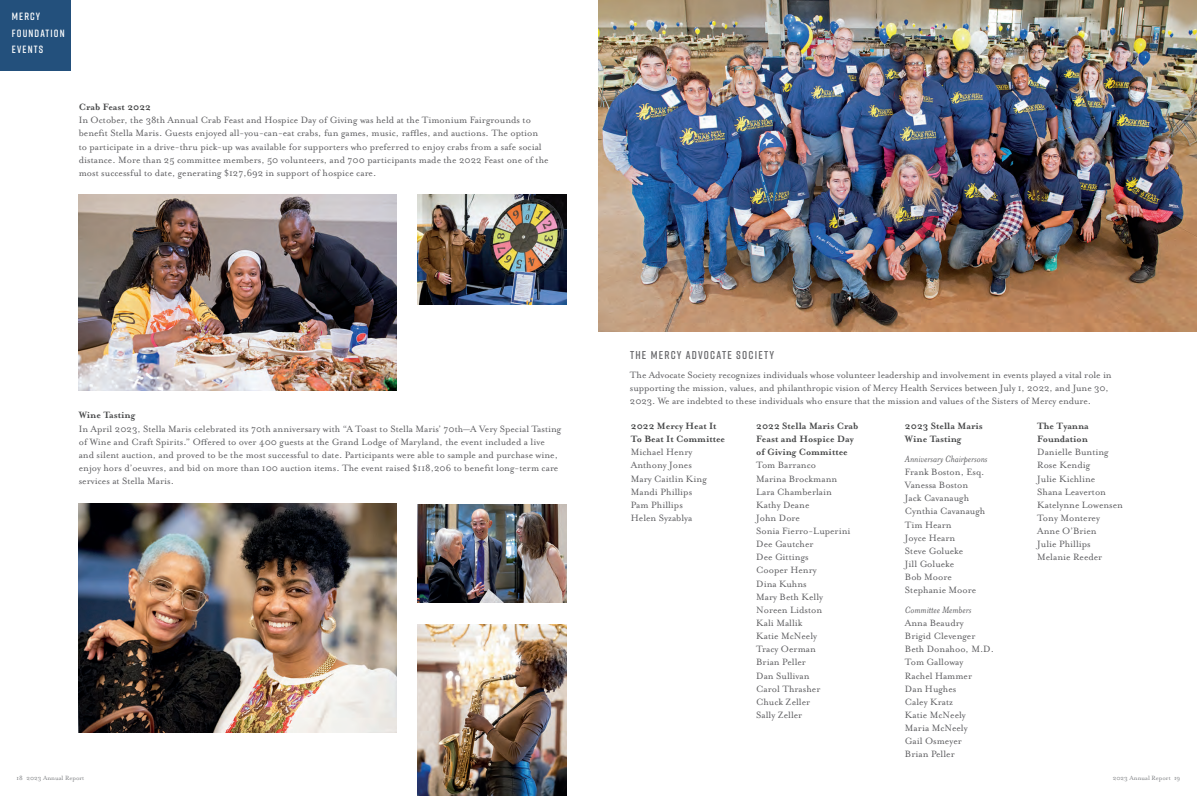
<style>
.page{position:relative;width:1197px;height:796px;background:#fff}
.page>*{position:absolute;margin:0;border:0;box-sizing:border-box;transform-origin:0 0}
.t1{font:600 11.38px "Rift";letter-spacing:.11em;color:#69696c}
.t2{font:10.5px/13.1px "Mrs Eaves Roman";color:#5c5c5f}
.t3{font:700 10.5px/13.1px "Mrs Eaves";color:#454647}
.t4{font:italic 10.5px "Mrs Eaves";color:#5c5c5f}
.t5{font:600 10.5px/16.6px "Rift";letter-spacing:.11em;color:#fff}
.t6{font:7px "Mrs Eaves Roman";color:#808285}
</style>
<div class="page">
<img style="left:79px;top:194px;width:317px;height:196px">
<img style="left:417px;top:194px;width:150px;height:110px">
<img style="left:79px;top:503px;width:318px;height:229px">
<div style="left:0;top:0;width:71px;height:71px;background:#23507c"></div>
<img style="left:417px;top:624px;width:150px;height:171px">
<img style="left:417px;top:504px;width:150px;height:98px">
<img style="left:598px;top:0;width:599px;height:331px">
<p class="t5" style="left:12px;top:8px;width:30px">MERCY</p>
<p class="t5" style="left:12px;top:24px;width:54px">FOUNDATION<br>EVENTS</p>
<p class="t3" style="left:79px;top:100px;width:74px">Crab Feast 2022</p>
<p class="t2" style="left:79px;top:114px;width:471px">In October, the 38th Annual Crab Feast and Hospice Day of Giving was held at the Timonium Fairgrounds to benefit Stella Maris. Guests enjoyed all-you-can-eat crabs, fun games, music, raffles, and auctions. The option to participate in a drive-thru pick-up was available for supporters who preferred to enjoy crabs from a safe social distance. More than 25 committee members, 50 volunteers, and 700 participants made the 2022 Feast one of the most successful to date, generating $127,692 in support of hospice care.</p>
<p class="t1" style="left:630px;top:347px;width:146px">THE MERCY ADVOCATE SOCIETY</p>
<p class="t2" style="left:630px;top:368px;width:483px">The Advocate Society recognizes individuals whose volunteer leadership and involvement in events played a vital role in supporting the mission, values, and philanthropic vision of Mercy Health Services between July 1, 2022, and June 30,<br>2023. We are indebted to these individuals who ensure that the mission and values of the Sisters of Mercy endure.</p>
<p class="t3" style="left:79px;top:409px;width:58px">Wine Tasting</p>
<p class="t2" style="left:79px;top:422px;width:484px">In April 2023, Stella Maris celebrated its 70th anniversary with “A Toast to Stella Maris’ 70th—A Very Special Tasting of Wine and Craft Spirits.” Offered to over 400 guests at the Grand Lodge of Maryland, the event included a live and silent auction, and proved to be the most successful to date. Participants were able to sample and purchase wine, enjoy hors d’oeuvres, and bid on more than 100 auction items. The event raised $118,206 to benefit long-term care services at Stella Maris.</p>
<p class="t3" style="left:756px;top:419px;width:104px">2022 Stella Maris Crab<br>Feast and Hospice Day of Giving Committee</p>
<p class="t3" style="left:631px;top:419px;width:96px">2022 Mercy Heat It<br>To Beat It Committee</p>
<p class="t2" style="left:631px;top:445px;width:63px">Michael Henry</p>
<p class="t2" style="left:631px;top:458px;width:63px">Anthony Jones</p>
<p class="t2" style="left:631px;top:472px;width:78px">Mary Caitlin King</p>
<p class="t2" style="left:631px;top:485px;width:63px">Mandi Phillips</p>
<p class="t2" style="left:631px;top:498px;width:54px">Pam Phillips</p>
<p class="t2" style="left:631px;top:511px;width:63px">Helen Syzablya</p>
<p class="t2" style="left:756px;top:458px;width:61px">Tom Barranco</p>
<p class="t2" style="left:756px;top:472px;width:83px">Marina Brockmann</p>
<p class="t2" style="left:756px;top:485px;width:77px">Lara Chamberlain</p>
<p class="t2" style="left:756px;top:498px;width:55px">Kathy Deane</p>
<p class="t2" style="left:756px;top:511px;width:45px">John Dore</p>
<p class="t2" style="left:756px;top:524px;width:96px">Sonia Fierro-Luperini</p>
<p class="t2" style="left:756px;top:537px;width:59px">Dee Gautcher</p>
<p class="t2" style="left:756px;top:550px;width:54px">Dee Gittings</p>
<p class="t2" style="left:756px;top:563px;width:62px">Cooper Henry</p>
<p class="t2" style="left:756px;top:577px;width:52px">Dina Kuhns</p>
<p class="t2" style="left:756px;top:590px;width:68px">Mary Beth Kelly</p>
<p class="t2" style="left:756px;top:603px;width:68px">Noreen Lidston</p>
<p class="t2" style="left:756px;top:616px;width:48px">Kali Mallik</p>
<p class="t2" style="left:756px;top:629px;width:62px">Katie McNeely</p>
<p class="t2" style="left:756px;top:642px;width:61px">Tracy Oerman</p>
<p class="t2" style="left:756px;top:655px;width:51px">Brian Peller</p>
<p class="t2" style="left:756px;top:668px;width:55px">Dan Sullivan</p>
<p class="t2" style="left:756px;top:682px;width:66px">Carol Thrasher</p>
<p class="t2" style="left:756px;top:695px;width:56px">Chuck Zeller</p>
<p class="t2" style="left:756px;top:708px;width:48px">Sally Zeller</p>
<p class="t3" style="left:905px;top:419px;width:79px">2023 Stella Maris</p>
<p class="t3" style="left:905px;top:432px;width:58px">Wine Tasting</p>
<p class="t4" style="left:905px;top:453px;width:84px">Anniversary Chairpersons</p>
<p class="t2" style="left:905px;top:465px;width:81px">Frank Boston, Esq.</p>
<p class="t2" style="left:905px;top:478px;width:65px">Vanessa Boston</p>
<p class="t2" style="left:905px;top:491px;width:66px">Jack Cavanaugh</p>
<p class="t2" style="left:905px;top:504px;width:82px">Cynthia Cavanaugh</p>
<p class="t2" style="left:905px;top:518px;width:48px">Tim Hearn</p>
<p class="t2" style="left:905px;top:531px;width:52px">Joyce Hearn</p>
<p class="t2" style="left:905px;top:544px;width:60px">Steve Golueke</p>
<p class="t2" style="left:905px;top:557px;width:51px">Jill Golueke</p>
<p class="t2" style="left:905px;top:570px;width:48px">Bob Moore</p>
<p class="t2" style="left:905px;top:583px;width:73px">Stephanie Moore</p>
<p class="t4" style="left:905px;top:604px;width:68px">Committee Members</p>
<p class="t2" style="left:905px;top:616px;width:60px">Anna Beaudry</p>
<p class="t2" style="left:905px;top:629px;width:72px">Brigid Clevenger</p>
<p class="t2" style="left:905px;top:642px;width:91px">Beth Donahoo, M.D.</p>
<p class="t2" style="left:905px;top:655px;width:60px">Tom Galloway</p>
<p class="t2" style="left:905px;top:668px;width:69px">Rachel Hammer</p>
<p class="t2" style="left:905px;top:682px;width:53px">Dan Hughes</p>
<p class="t2" style="left:905px;top:695px;width:50px">Caley Kratz</p>
<p class="t2" style="left:905px;top:708px;width:62px">Katie McNeely</p>
<p class="t2" style="left:905px;top:721px;width:64px">Maria McNeely</p>
<p class="t2" style="left:905px;top:734px;width:58px">Gail Osmeyer</p>
<p class="t2" style="left:905px;top:747px;width:51px">Brian Peller</p>
<p class="t3" style="left:1037px;top:419px;width:53px">The Tyanna</p>
<p class="t3" style="left:1037px;top:432px;width:52px">Foundation</p>
<p class="t2" style="left:1037px;top:445px;width:73px">Danielle Bunting</p>
<p class="t2" style="left:1037px;top:458px;width:54px">Rose Kendig</p>
<p class="t2" style="left:1037px;top:472px;width:60px">Julie Kichline</p>
<p class="t2" style="left:1037px;top:485px;width:70px">Shana Leaverton</p>
<p class="t2" style="left:1037px;top:498px;width:87px">Katelynne Lowensen</p>
<p class="t2" style="left:1037px;top:511px;width:64px">Tony Monterey</p>
<p class="t2" style="left:1037px;top:524px;width:61px">Anne O’Brien</p>
<p class="t2" style="left:1037px;top:537px;width:55px">Julie Phillips</p>
<p class="t2" style="left:1037px;top:550px;width:67px">Melanie Reeder</p>
<p class="t6" style="left:17px;top:774px;width:69px">18 2023 Annual Report</p>
<p class="t6" style="left:1113px;top:774px;width:69px">2023 Annual Report 19</p>
</div>
